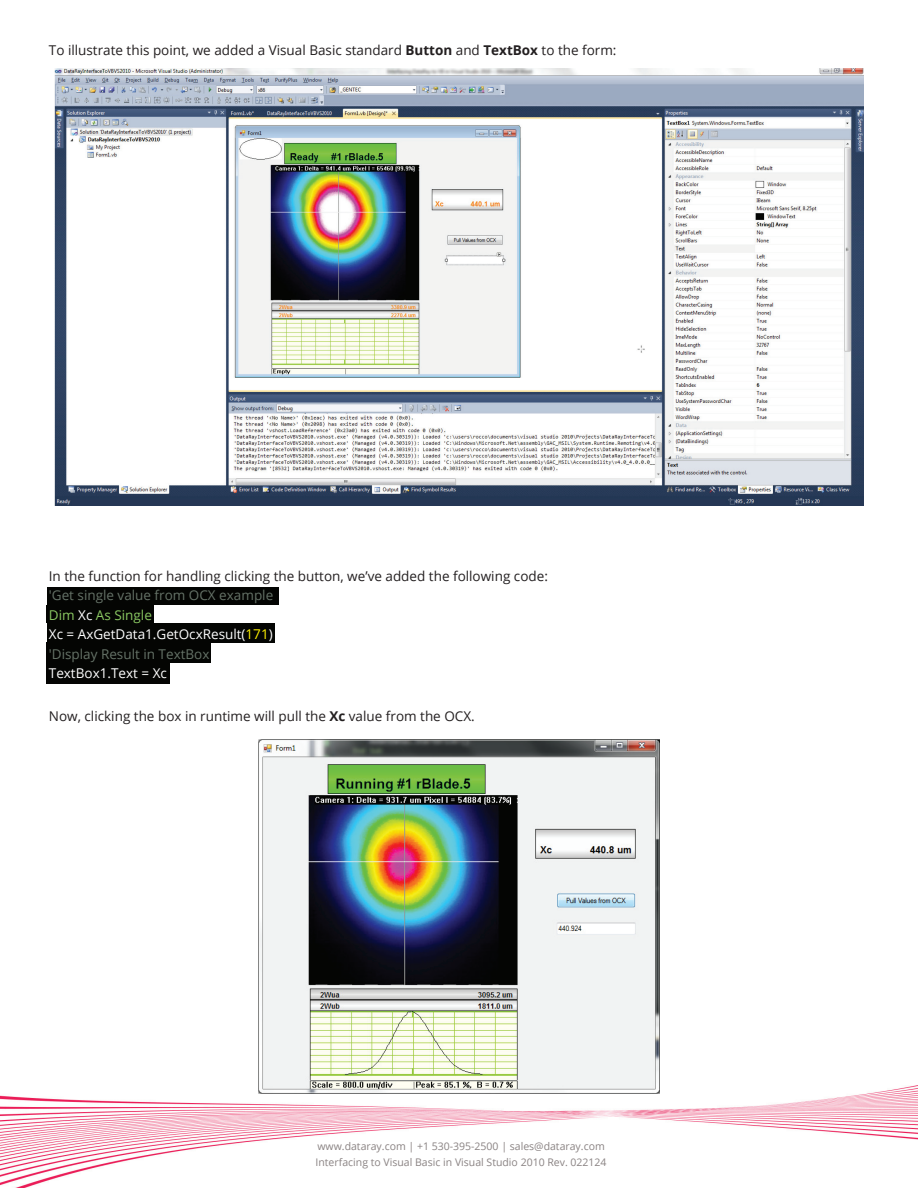
<style>
.page{position:relative;width:918px;height:1188px;background:#fff}
.page>*{position:absolute;margin:0;border:0;box-sizing:border-box;transform-origin:0 0}
.t1{font:13.5px "Open Sans";color:#231f20}
.t2{font:13.5px/19.5px "Open Sans";color:#657267}
.t3{font:13.5px "Open Sans";color:#fff}
.t4{font:10.5px/16.2px "Open Sans";color:#8a8383}
.s1{font-weight:700}
.s2{color:#8ac862}
.s3{color:#fff}
.s4{color:#fff101}
</style>
<div class="page">
<div style="left:47px;top:587px;width:231px;height:18px;background:#040503"></div>
<div style="left:47px;top:605px;width:107px;height:18px;background:#040503"></div>
<div style="left:47px;top:623px;width:227px;height:19px;background:#040503"></div>
<div style="left:47px;top:642px;width:164px;height:21px;background:#040503"></div>
<div style="left:47px;top:663px;width:123px;height:21px;background:#040503"></div>
<img style="left:0;top:1085px;width:918px;height:103px">
<img style="left:55px;top:69px;width:808px;height:436px">
<img style="left:259px;top:740px;width:400px;height:353px">
<p class="t1" style="left:49px;top:41px;width:569px">To illustrate this point, we added a Visual Basic standard <span class="s1">Button</span> and <span class="s1">TextBox</span> to the form:</p>
<p class="t1" style="left:49px;top:566px;width:501px">In the function for handling clicking the button, we’ve added the following code:</p>
<p class="t2" style="left:49px;top:585px;width:226px">'Get single value from OCX example<br><span class="s2">Dim</span> <span class="s3">Xc</span> <span class="s2">As Single<br></span><span class="s3">Xc = AxGetData1.GetOcxResult(</span><span class="s4">171</span><span class="s3">) </span>'Display Result in TextBox</p>
<p class="t3" style="left:49px;top:664px;width:120px">TextBox1.Text = Xc</p>
<p class="t1" style="left:49px;top:707px;width:427px">Now, clicking the box in runtime will pull the <span class="s1">Xc</span> value from the OCX.</p>
<p class="t4" style="left:316px;top:1138px;width:293px">www.dataray.com | +1 530-395-2500 | sales@dataray.com<br>Interfacing to Visual Basic in Visual Studio 2010 Rev. 022124</p>
</div>
